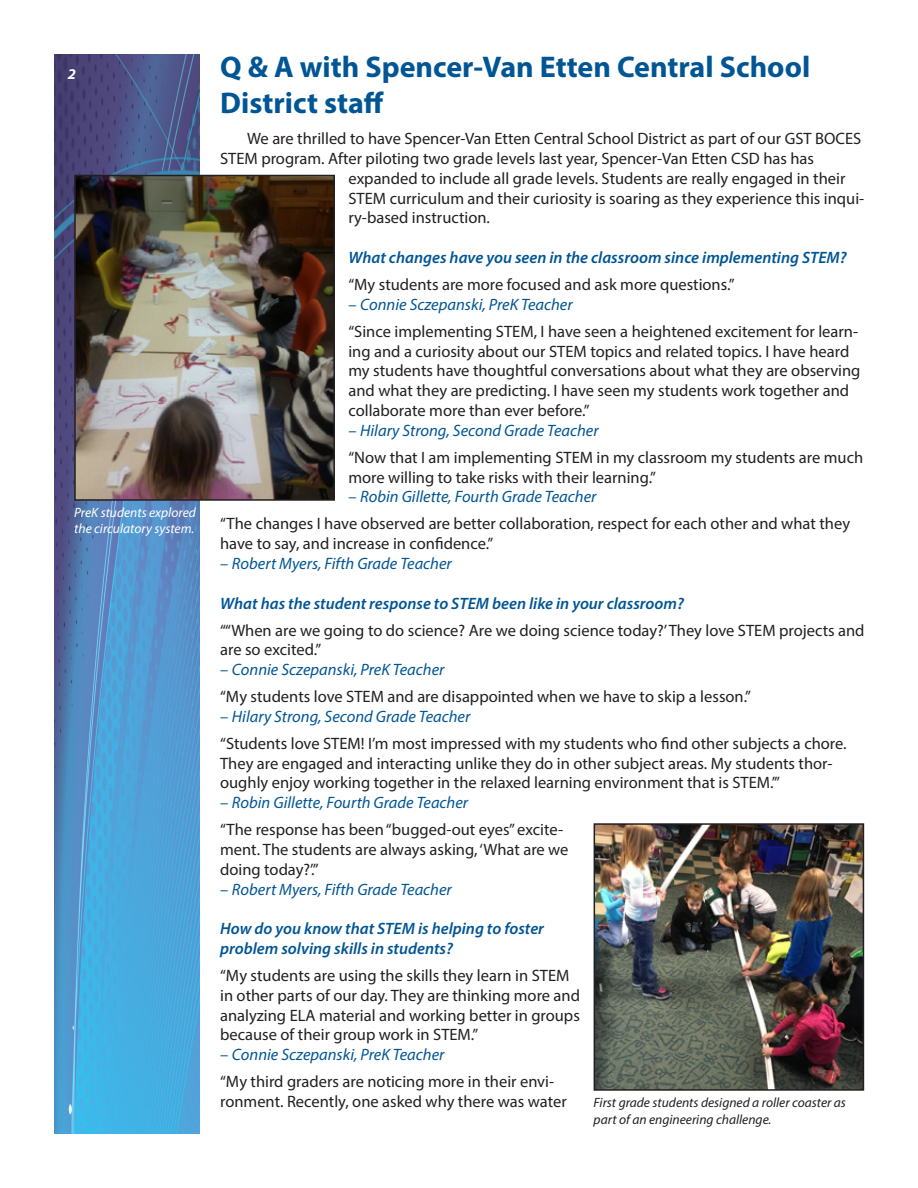
<style>
.page{position:relative;width:918px;height:1188px;background:#fff}
.page>*{position:absolute;margin:0;border:0;box-sizing:border-box;transform-origin:0 0}
.Headline{font:700 30px/36px "Myriad Pro";color:#005595}
.Body_text{font:16.5px/19.8px "Myriad Pro";color:#231f20}
.Body_text-2{font:italic 16.5px "Myriad Pro";color:#005595}
.Body_text-3{font:italic 600 16.5px/19.8px "Myriad Pro";color:#005595}
.Subhead{font:italic 700 15px "Myriad Pro";color:#fff}
.t1{font:italic 13.5px/16.2px "Myriad Pro";color:#231f20}
.t2{font:italic 13.5px/16.2px "Myriad Pro";color:#fff}
.s1{font-style:normal}
</style>
<div class="page">
<img style="left:54px;top:54px;width:146px;height:1080px">
<img style="left:77px;top:178px;width:255px;height:320px">
<div style="left:74px;top:175px;width:261px;height:326px;border:2px solid #231f20"></div>
<img style="left:597px;top:826px;width:264px;height:262px">
<div style="left:594px;top:823px;width:270px;height:268px;border:2px solid #231f20"></div>
<p class="Subhead" style="left:68px;top:64px;width:10px">2</p>
<p class="t2" style="left:74px;top:504px;width:123px">PreK students explored the circulatory system.</p>
<p class="Headline" style="left:220px;top:47px;width:592px">Q &amp; A with Spencer-Van Etten Central School<br>District staff</p>
<p class="Body_text" style="left:247px;top:128px;width:616px">We are thrilled to have Spencer-Van Etten Central School District as part of our GST BOCES</p>
<p class="Body_text" style="left:220px;top:148px;width:595px">STEM program. After piloting two grade levels last year, Spencer-Van Etten CSD has has</p>
<p class="Body_text" style="left:348px;top:168px;width:498px">expanded to include all grade levels. Students are really engaged in their</p>
<p class="Body_text" style="left:348px;top:188px;width:517px">STEM curriculum and their curiosity is soaring as they experience this inqui-</p>
<p class="Body_text" style="left:348px;top:208px;width:143px">ry-based instruction.</p>
<p class="Body_text-3" style="left:348px;top:247px;width:500px">What changes have you seen in the classroom since implementing STEM?</p>
<p class="Body_text" style="left:348px;top:274px;width:388px">“My students are more focused and ask more questions.”</p>
<p class="Body_text-2" style="left:348px;top:294px;width:226px"><span class="s1">–</span> Connie Sczepanski, PreK Teacher</p>
<p class="Body_text" style="left:348px;top:321px;width:514px">“Since implementing STEM, I have seen a heightened excitement for learn&shy;ing and a curiosity about our STEM topics and related topics. I have heard my students have thoughtful conversations about what they are observing and what they are predicting. I have seen my students work together and collaborate more than ever before.”</p>
<p class="Body_text-2" style="left:348px;top:420px;width:252px"><span class="s1">–</span> Hilary Strong, Second Grade Teacher</p>
<p class="Body_text" style="left:348px;top:447px;width:516px">“Now that I am implementing STEM in my classroom my students are much more willing to take risks with their learning.”</p>
<p class="Body_text-2" style="left:348px;top:487px;width:249px"><span class="s1">–</span> Robin Gillette, Fourth Grade Teacher</p>
<p class="Body_text" style="left:220px;top:514px;width:631px">“The changes I have observed are better collaboration, respect for each other and what they have to say, and increase in confidence.”</p>
<p class="Body_text-2" style="left:220px;top:553px;width:233px"><span class="s1">–</span> Robert Myers, Fifth Grade Teacher</p>
<p class="Body_text-3" style="left:220px;top:593px;width:465px">What has the student response to STEM been like in your classroom?</p>
<p class="Body_text" style="left:220px;top:620px;width:646px">““When are we going to do science? Are we doing science today?’ They love STEM projects and are so excited.”</p>
<p class="Body_text-2" style="left:220px;top:659px;width:226px"><span class="s1">–</span> Connie Sczepanski, PreK Teacher</p>
<p class="Body_text" style="left:220px;top:686px;width:533px">“My students love STEM and are disappointed when we have to skip a lesson.”</p>
<p class="Body_text-2" style="left:220px;top:706px;width:252px"><span class="s1">–</span> Hilary Strong, Second Grade Teacher</p>
<p class="Body_text" style="left:220px;top:733px;width:628px">“Students love STEM! I’m most impressed with my students who find other subjects a chore.<br>They are engaged and interacting unlike they do in other subject areas. My students thor&shy;oughly enjoy working together in the relaxed learning environment that is STEM.’”</p>
<p class="Body_text-2" style="left:220px;top:793px;width:249px"><span class="s1">–</span> Robin Gillette, Fourth Grade Teacher</p>
<p class="Body_text" style="left:220px;top:820px;width:350px">“The response has been “bugged-out eyes” excite&shy;ment. The students are always asking, ‘What are we doing today?’.”</p>
<p class="Body_text-2" style="left:220px;top:879px;width:233px"><span class="s1">–</span> Robert Myers, Fifth Grade Teacher</p>
<p class="Body_text-3" style="left:220px;top:918px;width:325px">How do you know that STEM is helping to foster problem solving skills in students?</p>
<p class="Body_text" style="left:220px;top:965px;width:361px">“My students are using the skills they learn in STEM in other parts of our day. They are thinking more and analyzing ELA material and working better in groups because of their group work in STEM.”</p>
<p class="Body_text-2" style="left:220px;top:1045px;width:226px"><span class="s1">–</span> Connie Sczepanski, PreK Teacher</p>
<p class="Body_text" style="left:220px;top:1072px;width:348px">“My third graders are noticing more in their envi&shy;ronment. Recently, one asked why there was water</p>
<p class="t1" style="left:594px;top:1095px;width:254px">First grade students designed a roller coaster as part of an engineering challenge.</p>
</div>
